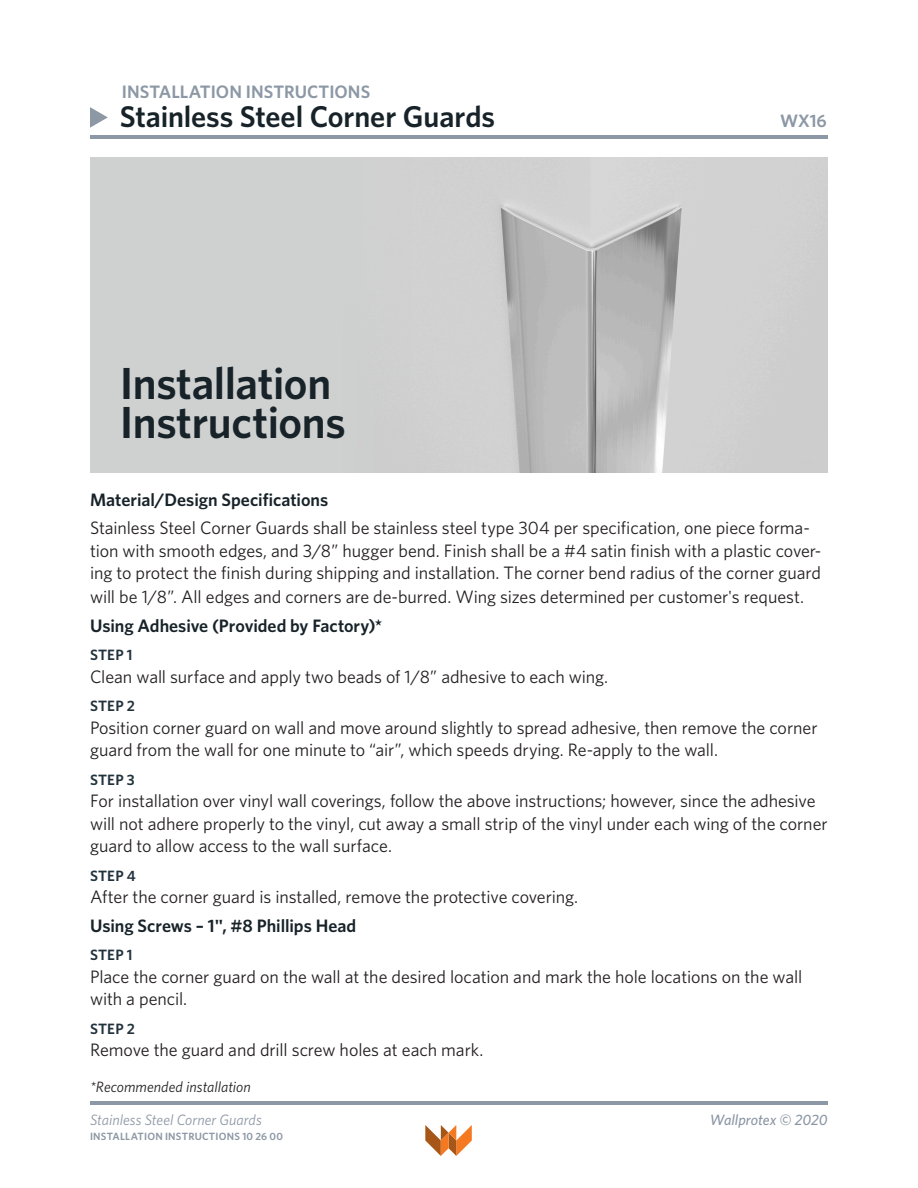
<style>
.page{position:relative;width:918px;height:1188px;background:#fff}
.page>*{position:absolute;margin:0;border:0;box-sizing:border-box;transform-origin:0 0}
.t1{font:600 45px "Whitney";letter-spacing:-.01em;color:#172329}
.t2{font:600 30px "Whitney";letter-spacing:-.005em;color:#172329}
.STEP{font:18px/23px "Whitney";letter-spacing:-.005em;color:#231f20}
.STEP-2{font:600 18px "Whitney";letter-spacing:-.005em;color:#172329}
.STEP-3{font:600 18px "Whitney";color:#8c98a5}
.STEP-4{font:600 15px "Whitney";letter-spacing:.01em;color:#22323d}
.t3{font:italic 15px "Whitney";letter-spacing:.005em;color:#8c98a5}
.t4{font:italic 15px "Whitney";letter-spacing:.005em;color:#231f20}
.t5{font:italic 500 15px "Whitney";color:#8b96a4}
.STEP-5{font:600 10.5px "Whitney";letter-spacing:.02em;color:#8c98a5}
</style>
<div class="page">
<hr style="left:90px;top:135px;width:738px;height:4px;background:#8c98a5">
<hr style="left:90px;top:1102px;width:738px;height:3px;background:#8c98a5">
<svg style="left:425px;top:1125px;width:47px;height:31px"></svg>
<svg style="left:90px;top:107px;width:18px;height:21px"></svg>
<img style="left:417px;top:157px;width:411px;height:315px">
<div style="left:90px;top:157px;width:327px;height:315px;background:#cfd0d0"></div>
<p class="STEP-3" style="left:122px;top:80px;width:250px">INSTALLATION INSTRUCTIONS</p>
<p class="t2" style="left:120px;top:96px;width:377px">Stainless Steel Corner Guards</p>
<p class="t1" style="left:120px;top:354px;width:213px">Installation</p>
<p class="t1" style="left:120px;top:393px;width:228px">Instructions</p>
<p class="STEP-3" style="left:780px;top:108px;width:48px">WX16</p>
<p class="STEP-2" style="left:90px;top:488px;width:240px">Material/Design Specifications</p>
<p class="STEP" style="left:90px;top:516px;width:733px">Stainless Steel Corner Guards shall be stainless steel type 304 per specification, one piece forma&shy;tion with smooth edges, and 3/8” hugger bend. Finish shall be a #4 satin finish with a plastic cover&shy;ing to protect the finish during shipping and installation. The corner bend radius of the corner guard will be 1/8”. All edges and corners are de-burred. Wing sizes determined per customer's request.</p>
<p class="STEP-2" style="left:90px;top:614px;width:294px">Using Adhesive (Provided by Factory)*</p>
<p class="STEP-4" style="left:90px;top:645px;width:44px">STEP 1</p>
<p class="STEP" style="left:90px;top:665px;width:520px">Clean wall surface and apply two beads of 1/8” adhesive to each wing.</p>
<p class="STEP-4" style="left:90px;top:696px;width:46px">STEP 2</p>
<p class="STEP" style="left:90px;top:716px;width:729px">Position corner guard on wall and move around slightly to spread adhesive, then remove the corner</p>
<p class="STEP" style="left:90px;top:738px;width:629px">guard from the wall for one minute to “air”, which speeds drying. Re-apply to the wall.</p>
<p class="STEP-4" style="left:90px;top:770px;width:46px">STEP 3</p>
<p class="STEP" style="left:90px;top:789px;width:739px;line-height:22.5px">For installation over vinyl wall coverings, follow the above instructions; however, since the adhesive will not adhere properly to the vinyl, cut away a small strip of the vinyl under each wing of the corner guard to allow access to the wall surface.</p>
<p class="STEP-4" style="left:90px;top:866px;width:47px">STEP 4</p>
<p class="STEP" style="left:90px;top:885px;width:490px">After the corner guard is installed, remove the protective covering.</p>
<p class="STEP-2" style="left:90px;top:914px;width:268px">Using Screws – 1", #8 Phillips Head</p>
<p class="STEP-4" style="left:90px;top:945px;width:44px">STEP 1</p>
<p class="STEP" style="left:90px;top:965px;width:714px;line-height:22.5px">Place the corner guard on the wall at the desired location and mark the hole locations on the wall with a pencil.</p>
<p class="STEP-4" style="left:90px;top:1019px;width:46px">STEP 2</p>
<p class="STEP" style="left:90px;top:1038px;width:395px">Remove the guard and drill screw holes at each mark.</p>
<p class="t4" style="left:90px;top:1077px;width:162px">*Recommended installation</p>
<p class="t3" style="left:90px;top:1110px;width:173px">Stainless Steel Corner Guards</p>
<p class="STEP-5" style="left:90px;top:1129px;width:194px">INSTALLATION INSTRUCTIONS 10 26 00</p>
<p class="t5" style="left:710px;top:1110px;width:119px">Wallprotex © 2020</p>
</div>
